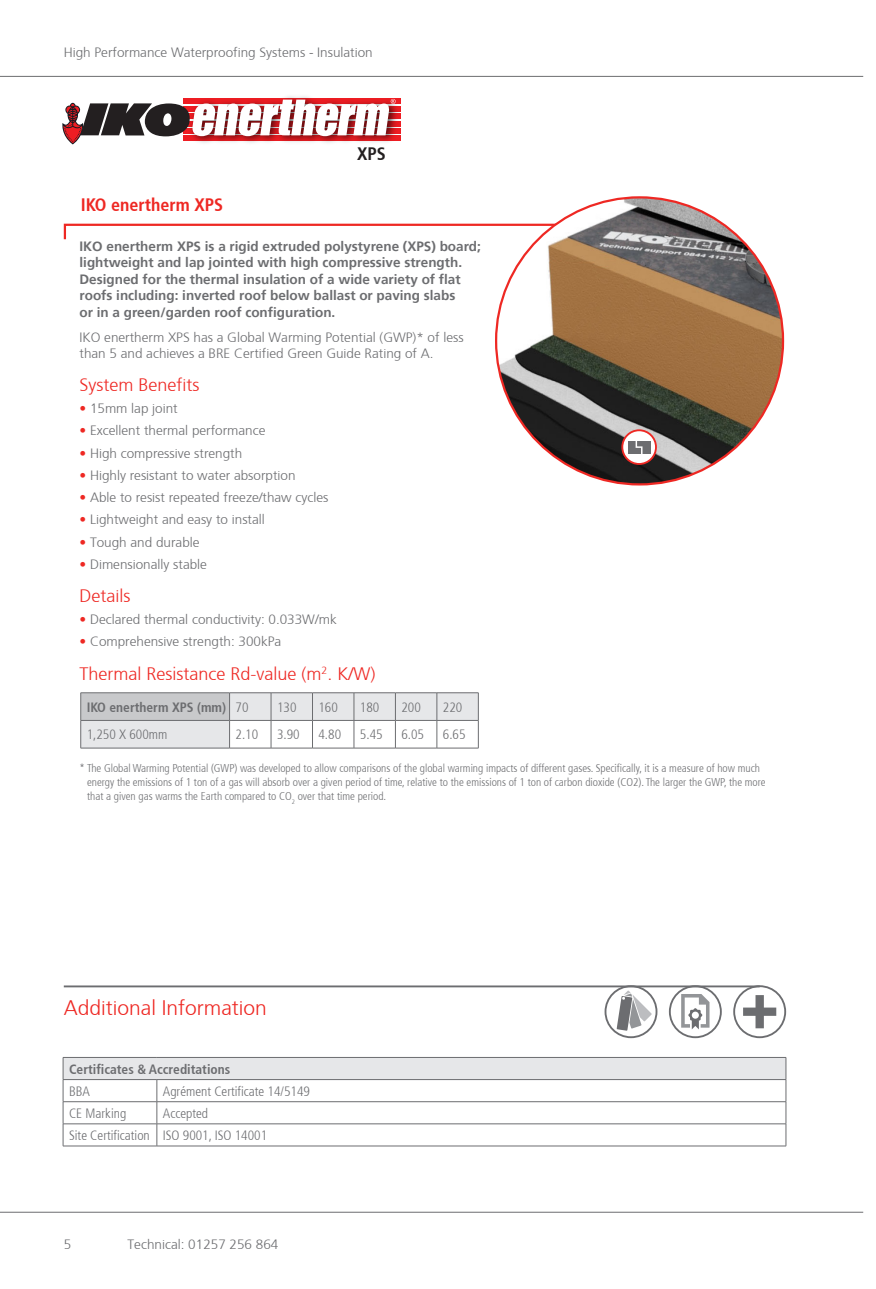
<style>
.page{position:relative;width:876px;height:1289px;background:#fff}
.page>*{position:absolute;margin:0;border:0;box-sizing:border-box;transform-origin:0 0}
.sub_header{font:300 21px "Frutiger";color:#ee2823}
.table_contents{font:300 18px "Frutiger 45";color:#ee2823}
.body_text{font:300 18px "Frutiger";color:#ee2823}
.product_title{font:700 condensed 18px "Frutiger 67";color:#ee2823}
.body_text-2{font:700 condensed 18px "Frutiger 67";color:#231f20}
.Bullets_9{font:300 13.5px "Frutiger";color:#6c6d70}
.body_text_bold{font:700 13.5px/16.5px "Frutiger 65";color:#6c6d70}
.body_text-3{font:300 13.5px/16.5px "Frutiger";color:#6c6d70}
.table_contents-2{font:300 condensed 13.5px "Frutiger 47";color:#6c6d70}
.body_text-4{font:700 condensed 13.5px "Frutiger 67";color:#6c6d70}
.table_contents-3{font:700 condensed 13.5px "Frutiger 67";color:#6c6d70}
.body_text-5{font:300 condensed 11.25px/14.2px "Frutiger 47";color:#6c6d70}
.s1{color:#ee2823}
</style>
<div class="page">
<div style="left:63px;top:1057px;width:723px;height:22px;background:#e6e7e9"></div>
<hr style="left:63px;top:1057px;width:94px;height:1px;background:#6c6d70">
<hr style="left:157px;top:1057px;width:629px;height:1px;background:#6c6d70">
<svg style="left:63px;top:1058px;width:1px;height:87px"></svg>
<hr style="left:63px;top:1079px;width:94px;height:1px;background:#6c6d70">
<hr style="left:63px;top:1101px;width:94px;height:1px;background:#6c6d70">
<hr style="left:63px;top:1123px;width:94px;height:1px;background:#6c6d70">
<hr style="left:63px;top:1145px;width:94px;height:1px;background:#6c6d70">
<svg style="left:157px;top:1080px;width:1px;height:65px"></svg>
<svg style="left:786px;top:1057px;width:1px;height:88px"></svg>
<hr style="left:157px;top:1079px;width:629px;height:1px;background:#6c6d70">
<hr style="left:157px;top:1101px;width:629px;height:1px;background:#6c6d70">
<hr style="left:157px;top:1123px;width:629px;height:1px;background:#6c6d70">
<hr style="left:157px;top:1145px;width:629px;height:1px;background:#6c6d70">
<svg style="left:80px;top:692px;width:399px;height:56px"></svg>
<hr style="left:354px;top:692px;width:41px;height:1px;background:#6c6d70">
<hr style="left:395px;top:692px;width:42px;height:1px;background:#6c6d70">
<hr style="left:437px;top:692px;width:41px;height:1px;background:#6c6d70">
<hr style="left:354px;top:720px;width:41px;height:1px;background:#6c6d70">
<hr style="left:395px;top:720px;width:42px;height:1px;background:#6c6d70">
<hr style="left:437px;top:720px;width:41px;height:1px;background:#6c6d70">
<hr style="left:354px;top:747px;width:41px;height:1px;background:#6c6d70">
<hr style="left:395px;top:747px;width:42px;height:1px;background:#6c6d70">
<hr style="left:437px;top:747px;width:41px;height:1px;background:#6c6d70">
<svg style="left:63px;top:222px;width:495px;height:19px"></svg>
<img style="left:496px;top:197px;width:287px;height:287px;border-radius:143px">
<hr style="left:0;top:1211px;width:863px;height:1px;background:#6c6d70">
<hr style="left:0;top:76px;width:863px;height:1px;background:#6c6d70">
<svg style="left:681px;top:994px;width:28px;height:35px"></svg>
<svg style="left:743px;top:995px;width:33px;height:33px"></svg>
<svg style="left:617px;top:990px;width:35px;height:40px"></svg>
<div style="left:733px;top:985px;width:53px;height:53px;border:2px solid #6c6d70;border-radius:50%"></div>
<div style="left:669px;top:985px;width:53px;height:53px;border:2px solid #6c6d70;border-radius:50%"></div>
<div style="left:604px;top:985px;width:53px;height:53px;border:2px solid #6c6d70;border-radius:50%"></div>
<hr style="left:64px;top:985px;width:696px;height:2px;background:#6c6d70">
<svg style="left:622px;top:430px;width:34px;height:34px"></svg>
<div style="left:621px;top:429px;width:36px;height:36px;border:2px solid #ee2823;border-radius:50%"></div>
<div style="left:628px;top:441px;width:22px;height:12px;background:#6c6d70"></div>
<svg style="left:635px;top:439px;width:8px;height:18px"></svg>
<div style="left:183px;top:98px;width:217px;height:6px;background:#ee1d23"></div>
<img style="left:284px;top:96px;width:117px;height:45px">
<svg style="left:62px;top:99px;width:334px;height:45px"></svg>
<p class="body_text-3" style="left:64px;top:43px;width:311px">High Performance Waterproofing Systems - Insulation</p>
<p class="body_text-2" style="left:357px;top:143px;width:30px">XPS</p>
<p class="product_title" style="left:81px;top:194px;width:144px">IKO enertherm XPS</p>
<p class="body_text_bold" style="left:80px;top:238px;width:403px">IKO enertherm XPS is a rigid extruded polystyrene (XPS) board; lightweight and lap jointed with high compressive strength.<br>Designed for the thermal insulation of a wide variety of flat roofs including: inverted roof below ballast or paving slabs<br>or in a green/garden roof configuration.</p>
<p class="body_text-3" style="left:80px;top:328px;width:386px">IKO enertherm XPS has a Global Warming Potential (GWP)* of less than 5 and achieves a BRE Certified Green Guide Rating of A.</p>
<p class="body_text" style="left:80px;top:372px;width:121px">System Benefits</p>
<p class="Bullets_9" style="left:80px;top:399px;width:100px"><span class="s1">•</span> 15mm lap joint</p>
<p class="Bullets_9" style="left:80px;top:421px;width:187px"><span class="s1">•</span> Excellent thermal performance</p>
<p class="Bullets_9" style="left:80px;top:443px;width:164px"><span class="s1">•</span> High compressive strength</p>
<p class="Bullets_9" style="left:80px;top:466px;width:218px"><span class="s1">•</span> Highly resistant to water absorption</p>
<p class="Bullets_9" style="left:80px;top:488px;width:250px"><span class="s1">•</span> Able to resist repeated freeze/thaw cycles</p>
<p class="Bullets_9" style="left:80px;top:510px;width:187px"><span class="s1">•</span> Lightweight and easy to install</p>
<p class="Bullets_9" style="left:80px;top:532px;width:122px"><span class="s1">•</span> Tough and durable</p>
<p class="Bullets_9" style="left:80px;top:555px;width:129px"><span class="s1">•</span> Dimensionally stable</p>
<p class="body_text" style="left:80px;top:582px;width:52px">Details</p>
<p class="Bullets_9" style="left:80px;top:609px;width:259px"><span class="s1">•</span> Declared thermal conductivity: 0.033W/mk</p>
<p class="Bullets_9" style="left:80px;top:632px;width:203px"><span class="s1">•</span> Comprehensive strength: 300kPa</p>
<p class="table_contents" style="left:80px;top:663px;width:297px">Thermal Resistance Rd-value (m<sup>2</sup>. K/W)</p>
<p class="table_contents-3" style="left:87px;top:699px;width:141px">IKO enertherm XPS (mm)</p>
<p class="table_contents-2" style="left:236px;top:699px;width:14px">70</p>
<p class="table_contents-2" style="left:277px;top:699px;width:21px">130</p>
<p class="table_contents-2" style="left:318px;top:699px;width:21px">160</p>
<p class="table_contents-2" style="left:360px;top:699px;width:21px">180</p>
<p class="table_contents-2" style="left:401px;top:699px;width:21px">200</p>
<p class="table_contents-2" style="left:443px;top:699px;width:21px">220</p>
<p class="table_contents-2" style="left:87px;top:727px;width:82px">1,250 X 600mm</p>
<p class="table_contents-2" style="left:236px;top:727px;width:24px">2.10</p>
<p class="table_contents-2" style="left:277px;top:727px;width:24px">3.90</p>
<p class="table_contents-2" style="left:318px;top:727px;width:24px">4.80</p>
<p class="table_contents-2" style="left:360px;top:727px;width:24px">5.45</p>
<p class="table_contents-2" style="left:401px;top:727px;width:24px">6.05</p>
<p class="table_contents-2" style="left:443px;top:727px;width:24px">6.65</p>
<p class="body_text-5" style="left:87px;top:760px;width:680px;text-indent:-7px">* The Global Warming Potential (GWP) was developed to allow comparisons of the global warming impacts of different gases. Specifically, it is a measure of how much energy the emissions of 1 ton of a gas will absorb over a given period of time, relative to the emissions of 1 ton of carbon dioxide (CO2). The larger the GWP, the more that a given gas warms the Earth compared to CO<sub>2</sub> over that time period.</p>
<p class="sub_header" style="left:64px;top:993px;width:205px">Additional Information</p>
<p class="body_text-4" style="left:69px;top:1060px;width:163px">Certificates &amp; Accreditations</p>
<p class="table_contents-2" style="left:69px;top:1083px;width:23px">BBA</p>
<p class="table_contents-2" style="left:163px;top:1083px;width:149px">Agrément Certificate 14/5149</p>
<p class="table_contents-2" style="left:69px;top:1105px;width:59px">CE Marking</p>
<p class="table_contents-2" style="left:163px;top:1105px;width:47px">Accepted</p>
<p class="table_contents-2" style="left:69px;top:1127px;width:82px">Site Certification</p>
<p class="table_contents-2" style="left:163px;top:1127px;width:106px">ISO 9001, ISO 14001</p>
<p class="body_text-3" style="left:64px;top:1235px;width:9px">5</p>
<p class="body_text-3" style="left:128px;top:1235px;width:152px">Technical: 01257 256 864</p>
</div>
